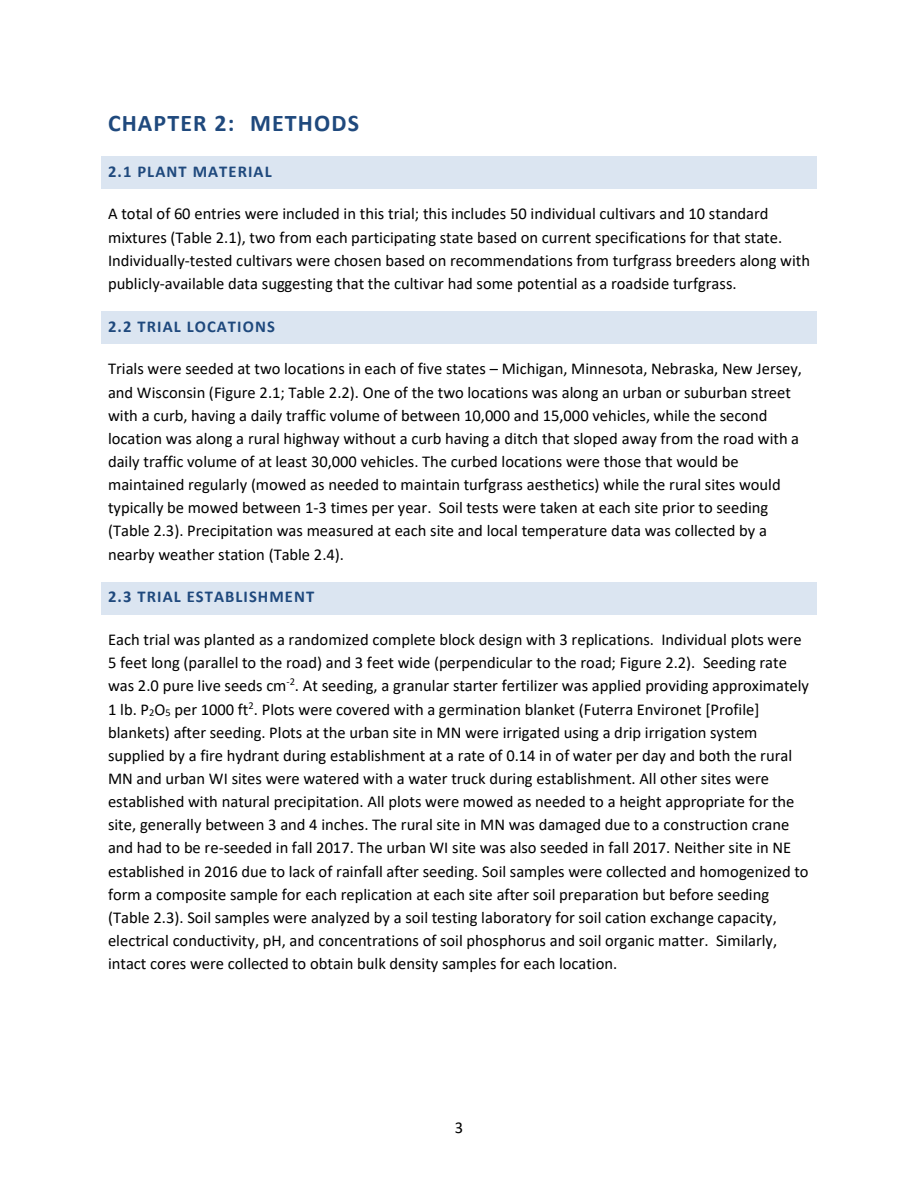
<style>
.page{position:relative;width:918px;height:1188px;background:#fff}
.page>*{position:absolute;margin:0;border:0;box-sizing:border-box;transform-origin:0 0}
.t1{font:700 24px "Calibri";letter-spacing:.045em;color:#1f497d}
.t2{font:16.5px/23.1px "Calibri";color:#000}
.t3{font:700 16.5px "Calibri";letter-spacing:.065em;color:#1f497d}
</style>
<div class="page">
<div style="left:106px;top:161px;width:706px;height:23px;background:#dbe5f1"></div>
<svg style="left:101px;top:157px;width:5px;height:4px"></svg>
<hr style="left:106px;top:157px;width:706px;height:4px;background:#dbe5f1">
<svg style="left:812px;top:157px;width:5px;height:4px"></svg>
<svg style="left:101px;top:184px;width:5px;height:5px"></svg>
<div style="left:106px;top:184px;width:706px;height:5px;background:#dbe5f1"></div>
<svg style="left:812px;top:184px;width:5px;height:5px"></svg>
<div style="left:101px;top:161px;width:5px;height:23px;background:#dbe5f1"></div>
<div style="left:812px;top:161px;width:5px;height:23px;background:#dbe5f1"></div>
<div style="left:106px;top:316px;width:706px;height:23px;background:#dbe5f1"></div>
<svg style="left:101px;top:312px;width:5px;height:4px"></svg>
<hr style="left:106px;top:312px;width:706px;height:4px;background:#dbe5f1">
<svg style="left:812px;top:312px;width:5px;height:4px"></svg>
<svg style="left:101px;top:339px;width:5px;height:5px"></svg>
<div style="left:106px;top:339px;width:706px;height:5px;background:#dbe5f1"></div>
<svg style="left:812px;top:339px;width:5px;height:5px"></svg>
<div style="left:101px;top:316px;width:5px;height:23px;background:#dbe5f1"></div>
<div style="left:812px;top:316px;width:5px;height:23px;background:#dbe5f1"></div>
<div style="left:106px;top:587px;width:706px;height:23px;background:#dbe5f1"></div>
<svg style="left:101px;top:582px;width:5px;height:5px"></svg>
<div style="left:106px;top:582px;width:706px;height:5px;background:#dbe5f1"></div>
<svg style="left:812px;top:582px;width:5px;height:5px"></svg>
<svg style="left:101px;top:610px;width:5px;height:4px"></svg>
<hr style="left:106px;top:610px;width:706px;height:4px;background:#dbe5f1">
<svg style="left:812px;top:610px;width:5px;height:4px"></svg>
<div style="left:101px;top:587px;width:5px;height:23px;background:#dbe5f1"></div>
<div style="left:812px;top:587px;width:5px;height:23px;background:#dbe5f1"></div>
<h1 class="t1" style="left:108px;top:113px;width:252px">CHAPTER 2: METHODS</h1>
<p class="t3" style="left:108px;top:164px;width:165px">2.1 PLANT MATERIAL</p>
<p class="t2" style="left:108px;top:204px;width:704px">A total of 60 entries were included in this trial; this includes 50 individual cultivars and 10 standard mixtures (Table 2.1), two from each participating state based on current specifications for that state.<br>Individually-tested cultivars were chosen based on recommendations from turfgrass breeders along with publicly-available data suggesting that the cultivar had some potential as a roadside turfgrass.</p>
<p class="t3" style="left:108px;top:319px;width:168px">2.2 TRIAL LOCATIONS</p>
<p class="t2" style="left:108px;top:358px;width:696px">Trials were seeded at two locations in each of five states – Michigan, Minnesota, Nebraska, New Jersey, and Wisconsin (Figure 2.1; Table 2.2). One of the two locations was along an urban or suburban street with a curb, having a daily traffic volume of between 10,000 and 15,000 vehicles, while the second location was along a rural highway without a curb having a ditch that sloped away from the road with a daily traffic volume of at least 30,000 vehicles. The curbed locations were those that would be maintained regularly (mowed as needed to maintain turfgrass aesthetics) while the rural sites would typically be mowed between 1-3 times per year. Soil tests were taken at each site prior to seeding (Table 2.3). Precipitation was measured at each site and local temperature data was collected by a nearby weather station (Table 2.4).</p>
<p class="t3" style="left:108px;top:590px;width:208px">2.3 TRIAL ESTABLISHMENT</p>
<p class="t2" style="left:108px;top:629px;width:702px">Each trial was planted as a randomized complete block design with 3 replications. Individual plots were 5 feet long (parallel to the road) and 3 feet wide (perpendicular to the road; Figure 2.2). Seeding rate was 2.0 pure live seeds cm<sup>-2</sup>. At seeding, a granular starter fertilizer was applied providing approximately 1 lb. P<sub>2</sub>O<sub>5</sub> per 1000 ft<sup>2</sup>. Plots were covered with a germination blanket (Futerra Environet [Profile] blankets) after seeding. Plots at the urban site in MN were irrigated using a drip irrigation system supplied by a fire hydrant during establishment at a rate of 0.14 in of water per day and both the rural MN and urban WI sites were watered with a water truck during establishment. All other sites were established with natural precipitation. All plots were mowed as needed to a height appropriate for the site, generally between 3 and 4 inches. The rural site in MN was damaged due to a construction crane and had to be re-seeded in fall 2017. The urban WI site was also seeded in fall 2017. Neither site in NE established in 2016 due to lack of rainfall after seeding. Soil samples were collected and homogenized to form a composite sample for each replication at each site after soil preparation but before seeding (Table 2.3). Soil samples were analyzed by a soil testing laboratory for soil cation exchange capacity, electrical conductivity, pH, and concentrations of soil phosphorus and soil organic matter. Similarly, intact cores were collected to obtain bulk density samples for each location.</p>
<p class="t2" style="left:455px;top:1118px;width:10px">3</p>
</div>
